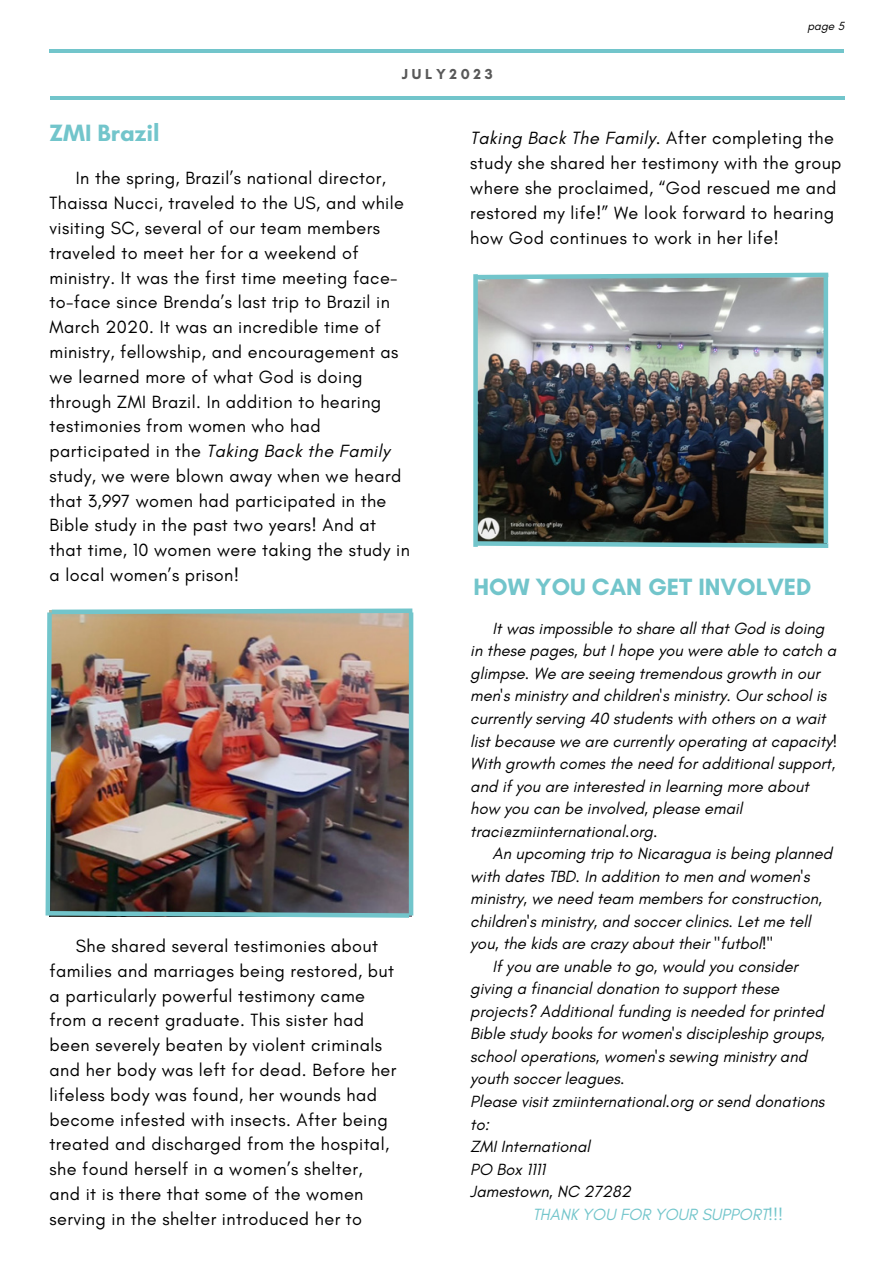
<style>
.page{position:relative;width:894px;height:1264px;background:#fff}
.page>*{position:absolute;margin:0;border:0;box-sizing:border-box;transform-origin:0 0}
.t1{font:700 24px "Glacial Indifference";color:#72c5cb}
.t2{font:18px/24.8px "Glacial Indifference";letter-spacing:.02em;color:#000}
.t3{font:italic 16.5px/22.5px "Glacial Indifference";color:#000}
.t4{font:italic 16.5px "Glacial Indifference";color:#72c5cb}
.t5{font:700 14.7px "Glacial Indifference";letter-spacing:.25em;color:#595959}
.t6{font:italic 12px "Glacial Indifference";color:#000}
.s1{font-style:italic}
</style>
<div class="page">
<hr style="left:49px;top:50px;width:795px;height:3px;background:#72c5cb">
<hr style="left:50px;top:96px;width:794px;height:4px;background:#72c5cb">
<img style="left:477px;top:282px;width:346px;height:257px">
<svg style="left:477px;top:272px;width:352px;height:10px;background:#9ac0c2"></svg>
<svg style="left:477px;top:539px;width:352px;height:9px;background:#679090"></svg>
<svg style="left:473px;top:274px;width:4px;height:273px"></svg>
<svg style="left:823px;top:274px;width:4px;height:269px"></svg>
<img style="left:45px;top:608px;width:369px;height:310px">
<div style="left:408px;top:612px;width:5px;height:303px;background:#72c5cb"></div>
<p class="t5" style="left:402px;top:65px;width:92px">JULY2023</p>
<p class="t6" style="left:807px;top:19px;width:39px">page 5</p>
<p class="t1" style="left:49px;top:119px;width:112px">ZMI Brazil</p>
<p class="t2" style="left:49px;top:166px;width:362px;text-indent:26px">In the spring, Brazil’s national director, Thaissa Nucci, traveled to the US, and while visiting SC, several of our team members traveled to meet her for a weekend of ministry. It was the first time meeting face&shy;to-face since Brenda’s last trip to Brazil in March 2020. It was an incredible time of ministry, fellowship, and encouragement as we learned more of what God is doing through ZMI Brazil. In addition to hearing testimonies from women who had participated in the <span class="s1">Taking Back the Family </span>study, we were blown away when we heard that 3,997 women had participated in the Bible study in the past two years! And at that time, 10 women were taking the study in a local women’s prison!</p>
<p class="t2" style="left:49px;top:933px;width:348px;text-indent:26px">She shared several testimonies about families and marriages being restored, but a particularly powerful testimony came from a recent graduate. This sister had been severely beaten by violent criminals and her body was left for dead. Before her lifeless body was found, her wounds had become infested with insects. After being treated and discharged from the hospital, she found herself in a women’s shelter, and it is there that some of the women serving in the shelter introduced her to</p>
<p class="t2" style="left:470px;top:126px;width:372px"><span class="s1">Taking Back The Family</span>. After completing the study she shared her testimony with the group where she proclaimed, “God rescued me and restored my life!” We look forward to hearing how God continues to work in her life!</p>
<p class="t1" style="left:473px;top:572px;width:339px">HOW YOU CAN GET INVOLVED</p>
<p class="t3" style="left:470px;top:617px;width:368px;text-indent:22px">It was impossible to share all that God is doing in these pages, but I hope you were able to catch a glimpse. We are seeing tremendous growth in our men's ministry and children's ministry. Our school is currently serving 40 students with others on a wait list because we are currently operating at capacity!<br>With growth comes the need for additional support, and if you are interested in learning more about how you can be involved, please email traci@zmiinternational.org.</p>
<p class="t3" style="left:470px;top:842px;width:363px;text-indent:22px">An upcoming trip to Nicaragua is being planned with dates TBD. In addition to men and women's ministry, we need team members for construction, children's ministry, and soccer clinics. Let me tell you, the kids are crazy about their "futbol!"</p>
<p class="t3" style="left:470px;top:954px;width:356px;text-indent:22px">If you are unable to go, would you consider giving a financial donation to support these projects? Additional funding is needed for printed Bible study books for women's discipleship groups, school operations, women's sewing ministry and youth soccer leagues.</p>
<p class="t3" style="left:470px;top:1089px;width:355px">Please visit zmiinternational.org or send donations to:</p>
<p class="t3" style="left:470px;top:1134px;width:121px">ZMI International</p>
<p class="t3" style="left:470px;top:1157px;width:76px">PO Box 1111</p>
<p class="t3" style="left:470px;top:1180px;width:162px">Jamestown, NC 27282</p>
<p class="t4" style="left:532px;top:1203px;width:252px">THANK YOU FOR YOUR SUPPORT!!!</p>
</div>
